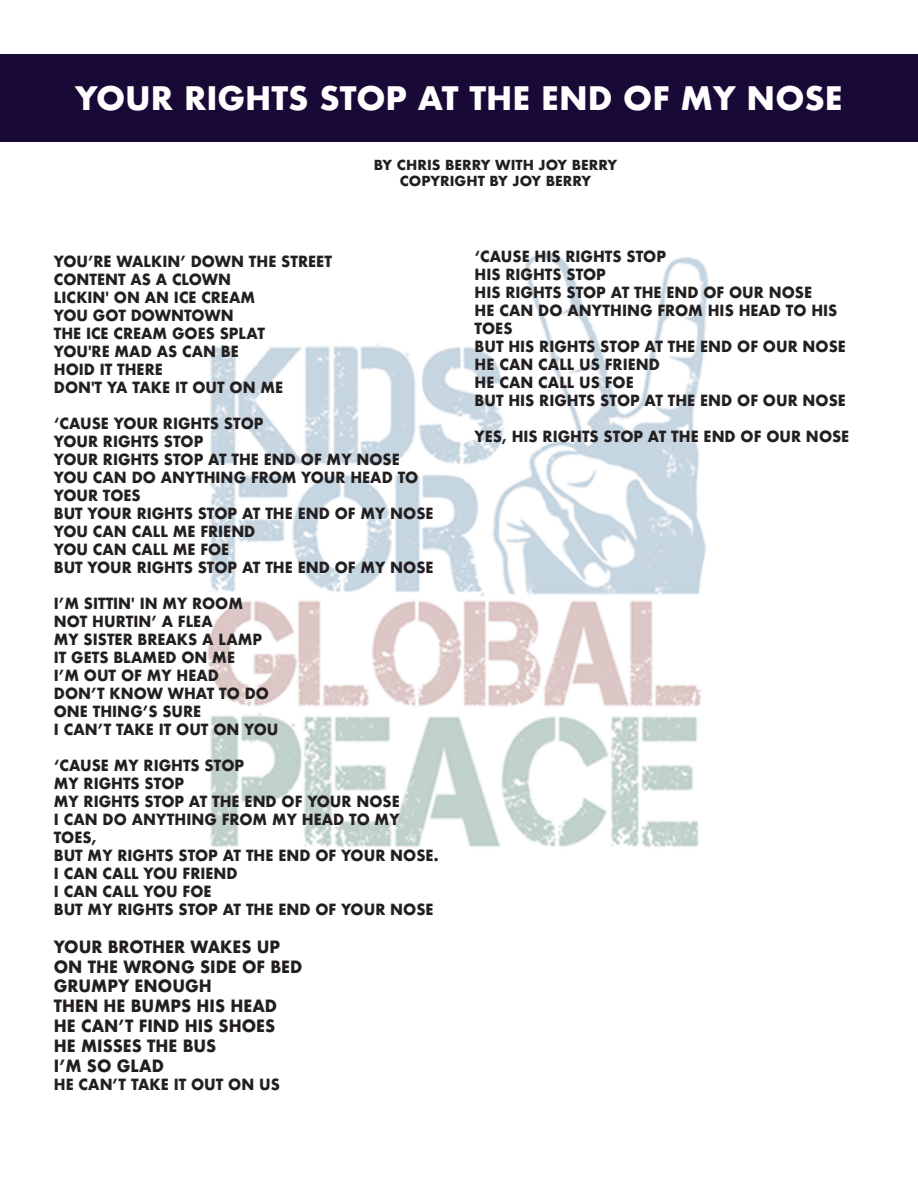
<style>
.page{position:relative;width:918px;height:1188px;background:#fff}
.page>*{position:absolute;margin:0;border:0;box-sizing:border-box;transform-origin:0 0}
.t1{font:700 31.5px "Futura";color:#fff}
.t2{font:700 16.5px/19.8px "Futura";color:#231f20;scale:.95 1}
.t3{font:700 15px/18px "Futura";color:#231f20;scale:.95 1}
.t4{font:700 13.5px/16.2px "Futura";color:#231f20;text-align:center}
</style>
<div class="page">
<img style="left:0;top:54px;width:918px;height:793px">
<div style="left:0;top:55px;width:918px;height:87px;background:#190936"></div>
<h1 class="t1" style="left:75px;top:76px;width:769px">YOUR RIGHTS STOP AT THE END OF MY NOSE</h1>
<p class="t4" style="left:374px;top:157px;width:245px">BY CHRIS BERRY WITH JOY BERRY<br>COPYRIGHT BY JOY BERRY</p>
<p class="t3" style="left:54px;top:252px;width:294px">YOU’RE WALKIN’ DOWN THE STREET<br>CONTENT AS A CLOWN<br>LICKIN' ON AN ICE CREAM<br>YOU GOT DOWNTOWN<br>THE ICE CREAM GOES SPLAT<br>YOU'RE MAD AS CAN BE<br>HOID IT THERE<br>DON'T YA TAKE IT OUT ON ME</p>
<p class="t3" style="left:54px;top:414px;width:401px">‘CAUSE YOUR RIGHTS STOP<br>YOUR RIGHTS STOP<br>YOUR RIGHTS STOP AT THE END OF MY NOSE<br>YOU CAN DO ANYTHING FROM YOUR HEAD TO<br>YOUR TOES<br>BUT YOUR RIGHTS STOP AT THE END OF MY NOSE<br>YOU CAN CALL ME FRIEND<br>YOU CAN CALL ME FOE<br>BUT YOUR RIGHTS STOP AT THE END OF MY NOSE</p>
<p class="t3" style="left:54px;top:594px;width:238px">I’M SITTIN' IN MY ROOM<br>NOT HURTIN’ A FLEA<br>MY SISTER BREAKS A LAMP<br>IT GETS BLAMED ON ME<br>I’M OUT OF MY HEAD<br>DON’T KNOW WHAT TO DO<br>ONE THING’S SURE<br>I CAN’T TAKE IT OUT ON YOU</p>
<p class="t3" style="left:54px;top:756px;width:406px">‘CAUSE MY RIGHTS STOP<br>MY RIGHTS STOP<br>MY RIGHTS STOP AT THE END OF YOUR NOSE<br>I CAN DO ANYTHING FROM MY HEAD TO MY<br>TOES,<br>BUT MY RIGHTS STOP AT THE END OF YOUR NOSE.<br>I CAN CALL YOU FRIEND<br>I CAN CALL YOU FOE<br>BUT MY RIGHTS STOP AT THE END OF YOUR NOSE</p>
<p class="t2" style="left:54px;top:937px;width:263px">YOUR BROTHER WAKES UP<br>ON THE WRONG SIDE OF BED<br>GRUMPY ENOUGH<br>THEN HE BUMPS HIS HEAD<br>HE CAN’T FIND HIS SHOES<br>HE MISSES THE BUS<br>I’M SO GLAD</p>
<p class="t3" style="left:54px;top:1075px;width:239px">HE CAN’T TAKE IT OUT ON US</p>
<p class="t3" style="left:475px;top:248px;width:392px">‘CAUSE HIS RIGHTS STOP<br>HIS RIGHTS STOP<br>HIS RIGHTS STOP AT THE END OF OUR NOSE<br>HE CAN DO ANYTHING FROM HIS HEAD TO HIS<br>TOES<br>BUT HIS RIGHTS STOP AT THE END OF OUR NOSE<br>HE CAN CALL US FRIEND<br>HE CAN CALL US FOE<br>BUT HIS RIGHTS STOP AT THE END OF OUR NOSE</p>
<p class="t3" style="left:475px;top:428px;width:396px">YES, HIS RIGHTS STOP AT THE END OF OUR NOSE</p>
</div>
